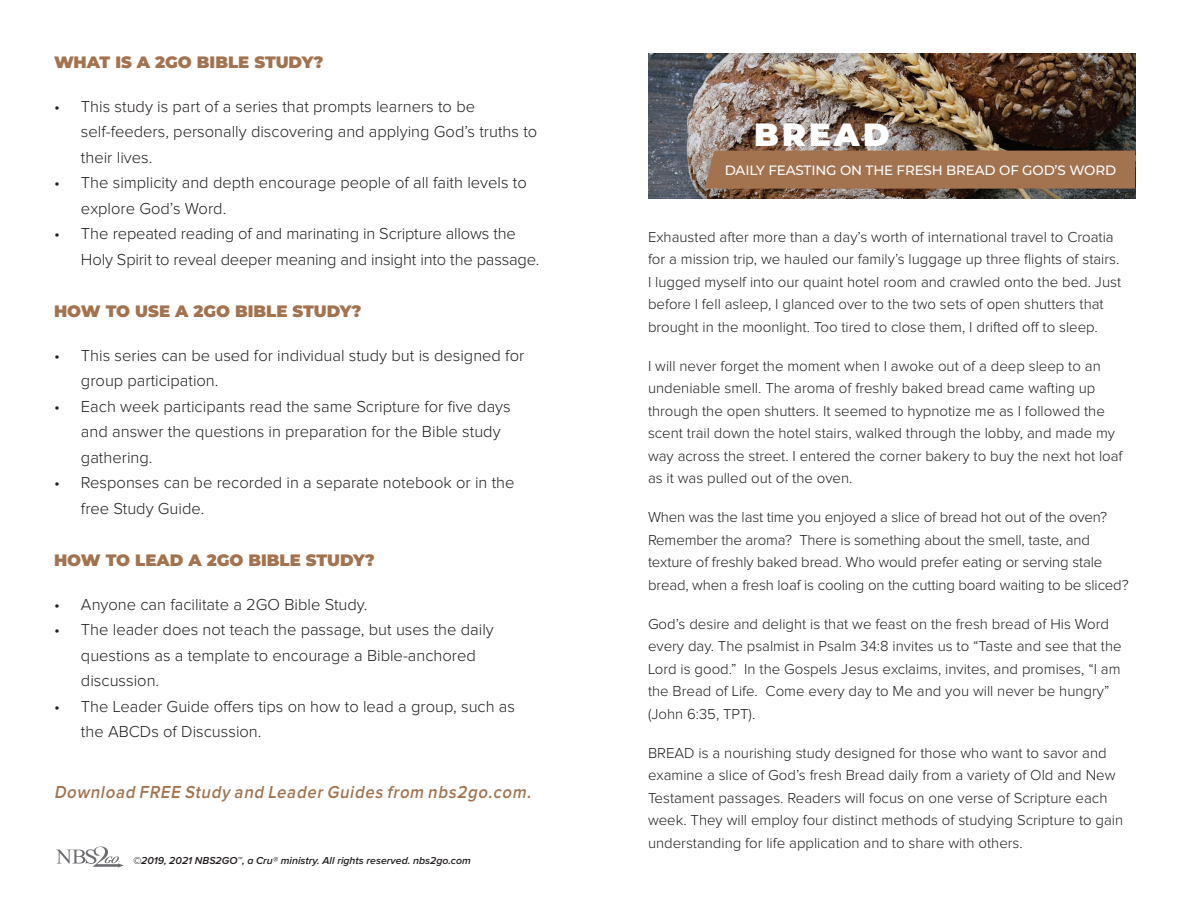
<style>
.page{position:relative;width:1188px;height:918px;background:#fff}
.page>*{position:absolute;margin:0;border:0;box-sizing:border-box;transform-origin:0 0}
.t1{font:900 32.1px "Montserrat";letter-spacing:.1em;color:#fff}
.t2{font:italic 600 18px "Proxima Nova";color:#a3734f;scale:.92 1}
.t3{font:300 16.5px/25.5px "Proxima Nova";color:#231f20}
.t4{font:900 16.5px "Montserrat";color:#a3734f}
.t5{font:300 15px/22.5px "Proxima Nova";color:#231f20}
.t6{font:500 13.5px "Montserrat";letter-spacing:-.01em;color:#fff}
.t7{font:italic 600 10.5px "Proxima Nova";color:#231f20}
</style>
<div class="page">
<img style="left:648px;top:53px;width:487px;height:145px">
<div style="left:704px;top:151px;width:431px;height:38px;background:#a3734f"></div>
<svg style="left:56px;top:847px;width:68px;height:21px"></svg>
<p class="t4" style="left:54px;top:50px;width:271px">WHAT IS A 2GO BIBLE STUDY?</p>
<p class="t3" style="left:81px;top:94px;width:458px;text-indent:-27px">• This study is part of a series that prompts learners to be self-feeders, personally discovering and applying God’s truths to their lives.</p>
<p class="t3" style="left:81px;top:171px;width:447px;text-indent:-27px">• The simplicity and depth encourage people of all faith levels to explore God’s Word.</p>
<p class="t3" style="left:81px;top:222px;width:460px;text-indent:-27px">• The repeated reading of and marinating in Scripture allows the<br>Holy Spirit to reveal deeper meaning and insight into the passage.</p>
<p class="t4" style="left:54px;top:299px;width:309px">HOW TO USE A 2GO BIBLE STUDY?</p>
<p class="t3" style="left:81px;top:343px;width:445px;text-indent:-27px">• This series can be used for individual study but is designed for group participation.</p>
<p class="t3" style="left:81px;top:394px;width:431px;text-indent:-27px">• Each week participants read the same Scripture for five days and answer the questions in preparation for the Bible study gathering.</p>
<p class="t3" style="left:81px;top:471px;width:435px;text-indent:-27px">• Responses can be recorded in a separate notebook or in the free Study Guide.</p>
<p class="t4" style="left:54px;top:548px;width:322px">HOW TO LEAD A 2GO BIBLE STUDY?</p>
<p class="t3" style="left:54px;top:592px;width:315px">• Anyone can facilitate a 2GO Bible Study.</p>
<p class="t3" style="left:81px;top:618px;width:414px;text-indent:-27px">• The leader does not teach the passage, but uses the daily questions as a template to encourage a Bible-anchored discussion.</p>
<p class="t3" style="left:81px;top:694px;width:436px;text-indent:-27px">• The Leader Guide offers tips on how to lead a group, such as the ABCDs of Discussion.</p>
<p class="t2" style="left:54px;top:784px;width:523px">Download FREE Study and Leader Guides from nbs2go.com.</p>
<p class="t7" style="left:133px;top:856px;width:339px">©2019, 2021 NBS2GO™, a Cru® ministry. All rights reserved. nbs2go.com</p>
<h1 class="t1" style="left:754px;top:111px;width:137px">BREAD</h1>
<p class="t6" style="left:725px;top:161px;width:393px">DAILY FEASTING ON THE FRESH BREAD OF GOD’S WORD</p>
<p class="t5" style="left:648px;top:226px;width:475px">Exhausted after more than a day’s worth of international travel to Croatia for a mission trip, we hauled our family’s luggage up three flights of stairs.<br>I lugged myself into our quaint hotel room and crawled onto the bed. Just before I fell asleep, I glanced over to the two sets of open shutters that brought in the moonlight. Too tired to close them, I drifted off to sleep.</p>
<p class="t5" style="left:648px;top:355px;width:476px">I will never forget the moment when I awoke out of a deep sleep to an undeniable smell. The aroma of freshly baked bread came wafting up through the open shutters. It seemed to hypnotize me as I followed the scent trail down the hotel stairs, walked through the lobby, and made my way across the street. I entered the corner bakery to buy the next hot loaf as it was pulled out of the oven.</p>
<p class="t5" style="left:648px;top:506px;width:482px">When was the last time you enjoyed a slice of bread hot out of the oven?<br>Remember the aroma? There is something about the smell, taste, and texture of freshly baked bread. Who would prefer eating or serving stale bread, when a fresh loaf is cooling on the cutting board waiting to be sliced?</p>
<p class="t5" style="left:648px;top:613px;width:475px">God’s desire and delight is that we feast on the fresh bread of His Word every day. The psalmist in Psalm 34:8 invites us to “Taste and see that the Lord is good.” In the Gospels Jesus exclaims, invites, and promises, “I am the Bread of Life. Come every day to Me and you will never be hungry” (John 6:35, TPT).</p>
<p class="t5" style="left:648px;top:742px;width:477px">BREAD is a nourishing study designed for those who want to savor and examine a slice of God’s fresh Bread daily from a variety of Old and New Testament passages. Readers will focus on one verse of Scripture each week. They will employ four distinct methods of studying Scripture to gain understanding for life application and to share with others.</p>
</div>
